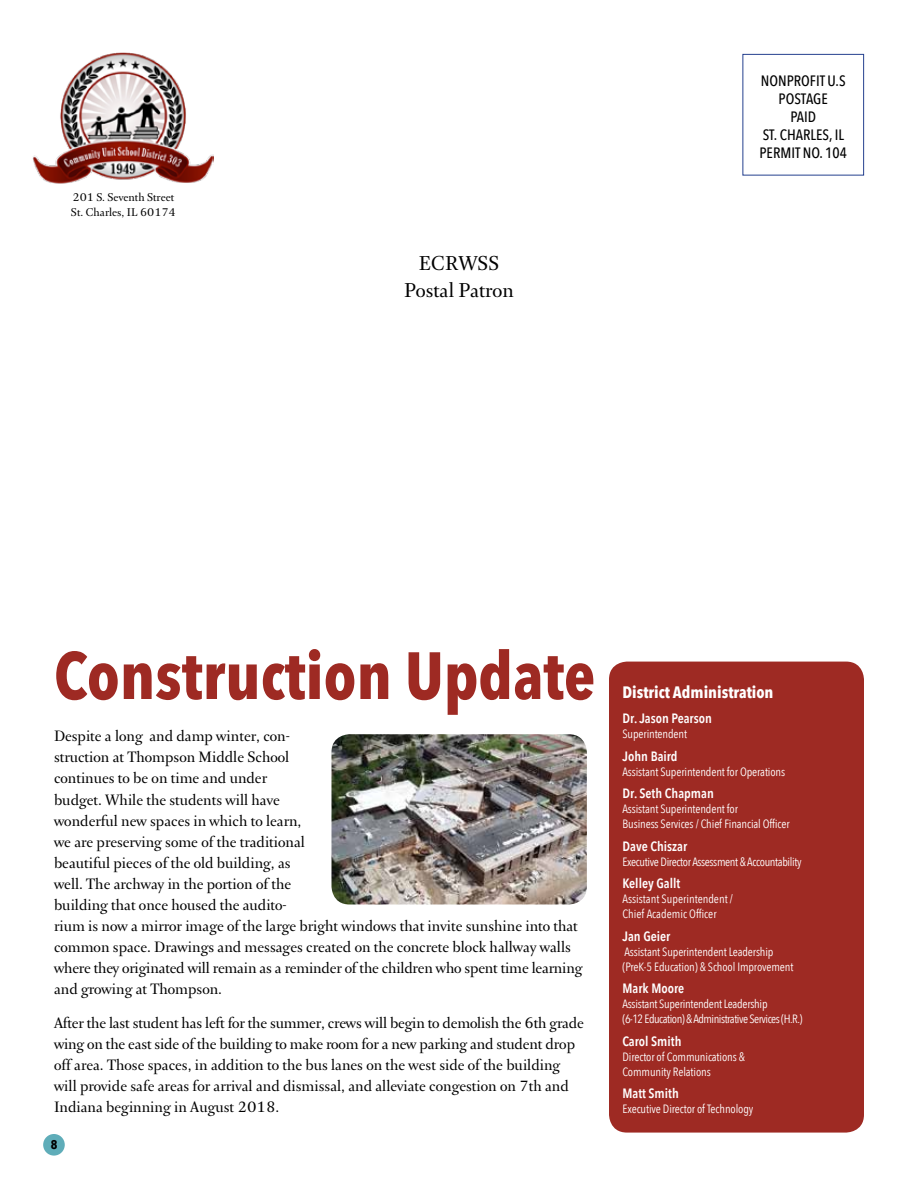
<style>
.page{position:relative;width:918px;height:1188px;background:#fff}
.page>*{position:absolute;margin:0;border:0;box-sizing:border-box;transform-origin:0 0}
.t1{font:700 66px "Avenir Next Condensed";color:#9e2a23}
.t2{font:24px/27px "Arnhem Fine";color:#000;text-align:center}
.t3{font:18px/21px "Arnhem Fine";color:#000}
.t4{font:700 16.5px "Avenir Next Condensed";color:#fff}
.t5{font:500 15px/18px "Avenir Next Condensed";color:#000;text-align:center}
.t6{font:600 13.5px "Avenir Next Condensed";color:#fff}
.t7{font:13.5px/15px "Arnhem Fine";color:#000}
.t8{font:700 12.6px "Avenir Next Condensed";color:#000}
.t9{font:12px/15px "Avenir Next Condensed";letter-spacing:-.01em;color:#fff}
.t10{font:12px/15px "Avenir Next Condensed";letter-spacing:-.03em;color:#fff}
</style>
<div class="page">
<div style="left:609px;top:662px;width:255px;height:471px;background:#9e2a23;border-radius:18px"></div>
<hr style="left:917px;top:54px;width:1px;height:54px;background:#000">
<img style="left:32px;top:53px;width:182px;height:130px">
<div style="left:742px;top:54px;width:122px;height:122px;border:1px solid #25408f"></div>
<div style="left:43px;top:1134px;width:22px;height:22px;background:#5fadb9;border-radius:50%"></div>
<img style="left:332px;top:734px;width:255px;height:170px">
<p class="t7" style="left:71px;top:191px;width:106px">201 S. Seventh Street<br>St. Charles, IL 60174</p>
<h2 class="t2" style="left:404px;top:251px;width:111px">ECRWSS<br>Postal Patron</h2>
<p class="t5" style="left:760px;top:72px;width:89px">NONPROFIT U.S<br>POSTAGE<br>PAID<br>ST. CHARLES, IL<br>PERMIT NO. 104</p>
<h1 class="t1" style="left:54px;top:635px;width:543px">Construction Update</h1>
<p class="t3" style="left:54px;top:727px;width:530px">Despite a long and damp winter, con-<br>struction at Thompson Middle School<br>continues to be on time and under<br>budget. While the students will have<br>wonderful new spaces in which to learn,<br>we are preserving some of the traditional<br>beautiful pieces of the old building, as<br>well. The archway in the portion of the<br>building that once housed the audito-<br>rium is now a mirror image of the large bright windows that invite sunshine into that common space. Drawings and messages created on the concrete block hallway walls where they originated will remain as a reminder of the children who spent time learning and growing at Thompson.</p>
<p class="t3" style="left:54px;top:1013px;width:531px">After the last student has left for the summer, crews will begin to demolish the 6th grade wing on the east side of the building to make room for a new parking and student drop off area. Those spaces, in addition to the bus lanes on the west side of the building will provide safe areas for arrival and dismissal, and alleviate congestion on 7th and Indiana beginning in August 2018.</p>
<p class="t8" style="left:51px;top:1137px;width:8px">8</p>
<p class="t4" style="left:622px;top:682px;width:153px">District Administration</p>
<p class="t6" style="left:622px;top:707px;width:91px">Dr. Jason Pearson</p>
<p class="t9" style="left:622px;top:726px;width:66px">Superintendent</p>
<p class="t6" style="left:622px;top:744px;width:57px">John Baird</p>
<p class="t9" style="left:622px;top:763px;width:164px">Assistant Superintendent for Operations</p>
<p class="t6" style="left:622px;top:782px;width:93px">Dr. Seth Chapman</p>
<p class="t9" style="left:622px;top:801px;width:169px">Assistant Superintendent for<br>Business Services / Chief Financial Officer</p>
<p class="t6" style="left:622px;top:834px;width:66px">Dave Chiszar</p>
<p class="t10" style="left:622px;top:853px;width:181px">Executive Director Assessment &amp; Accountability</p>
<p class="t6" style="left:622px;top:872px;width:59px">Kelley Gallt</p>
<p class="t9" style="left:622px;top:891px;width:112px">Assistant Superintendent /<br>Chief Academic Officer</p>
<p class="t6" style="left:622px;top:924px;width:49px">Jan Geier</p>
<p class="t9" style="left:622px;top:943px;width:172px">Assistant Superintendent Leadership (PreK-5 Education) &amp; School Improvement</p>
<p class="t6" style="left:622px;top:977px;width:63px">Mark Moore</p>
<p class="t10" style="left:622px;top:996px;width:182px">Assistant Superintendent Leadership<br>(6-12 Education) &amp; Administrative Services (H.R.)</p>
<p class="t6" style="left:622px;top:1029px;width:60px">Carol Smith</p>
<p class="t9" style="left:622px;top:1048px;width:124px">Director of Communications &amp;<br>Community Relations</p>
<p class="t6" style="left:622px;top:1082px;width:58px">Matt Smith</p>
<p class="t9" style="left:622px;top:1101px;width:132px">Executive Director of Technology</p>
</div>
